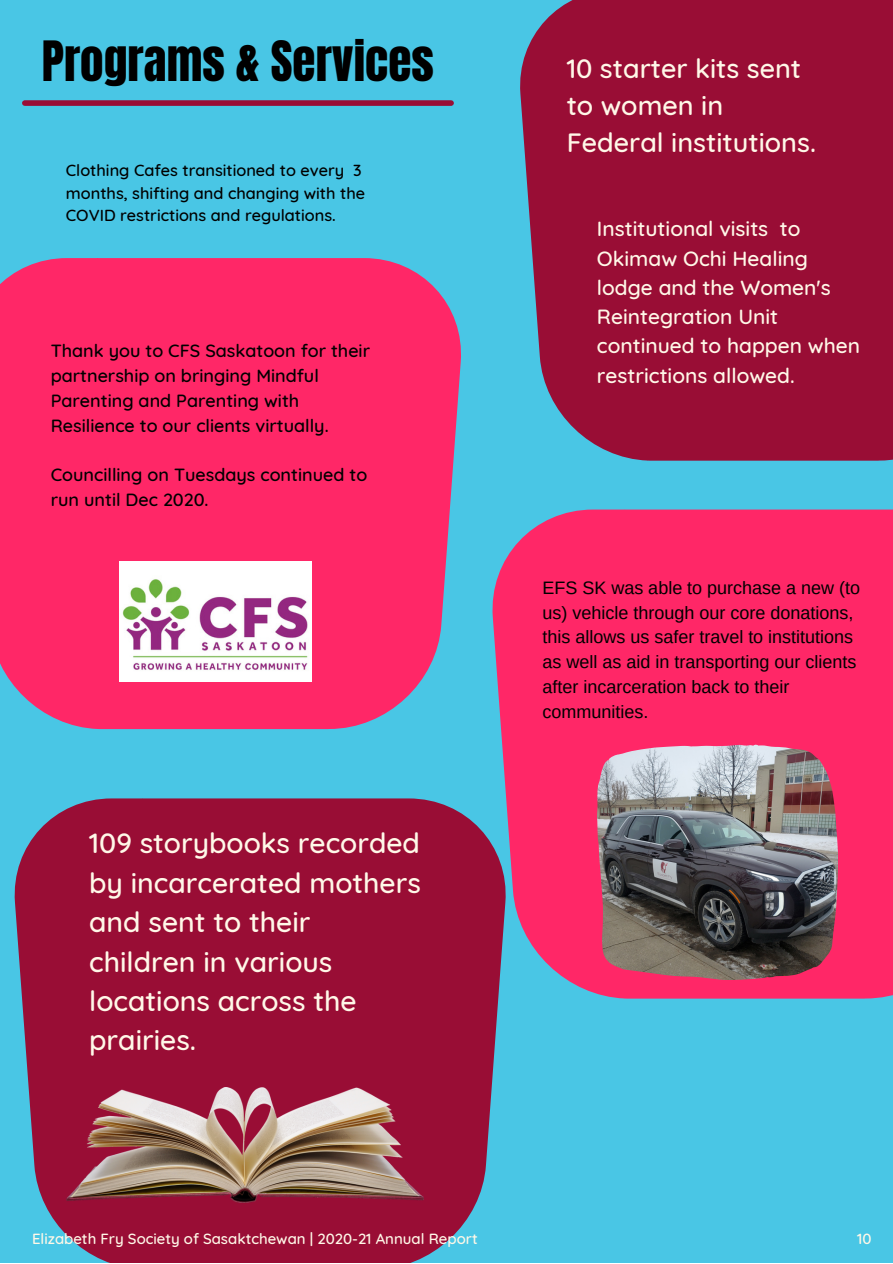
<style>
.page{position:relative;width:893px;height:1264px;background:#fff}
.page>*{position:absolute;margin:0;border:0;box-sizing:border-box;transform-origin:0 0}
.t1{font:47.25px "Anton";color:#000}
.t2{font:500 28.35px/39.3px "Quicksand";color:#fff8e8}
.t3{font:500 27px/37px "Quicksand";color:#fff8e8}
.t4{font:500 21px/29.2px "Quicksand";color:#fff8e8}
.t5{font:18px/24.8px "Arimo";color:#000}
.t6{font:500 18px/24.8px "Quicksand";color:#000}
.t7{font:500 16.35px/22.5px "Quicksand";color:#000}
.t8{font:500 15px "Quicksand";color:#fff8e8}
</style>
<div class="page">
<div style="left:0;top:0;width:892px;height:1262px;background:#49c6e5"></div>
<div style="left:25px;top:100px;width:426px;height:6px;background:#990d35"></div>
<svg style="left:15px;top:798px;width:484px;height:464px;background:#921c43"></svg>
<svg style="left:492px;top:509px;width:400px;height:489px;background:#f1316e"></svg>
<div style="left:0;top:258px;width:461px;height:471px;background:#ff2767"></div>
<div style="left:520px;top:0;width:372px;height:460px;background:#990d35"></div>
<img style="left:120px;top:562px;width:191px;height:119px">
<img style="left:597px;top:744px;width:240px;height:235px">
<img style="left:67px;top:1087px;width:356px;height:115px">
<h1 class="t1" style="left:42px;top:28px;width:393px">Programs &amp; Services</h1>
<p class="t7" style="left:66px;top:159px;width:301px">Clothing Cafes transitioned to every 3 months, shifting and changing with the<br>COVID restrictions and regulations.</p>
<p class="t6" style="left:51px;top:338px;width:321px">Thank you to CFS Saskatoon for their partnership on bringing Mindful Parenting and Parenting with Resilience to our clients virtually.</p>
<p class="t6" style="left:51px;top:462px;width:318px">Councilling on Tuesdays continued to run until Dec 2020.</p>
<h2 class="t2" style="left:89px;top:823px;width:333px">109 storybooks recorded by incarcerated mothers and sent to their children in various locations across the prairies.</h2>
<h3 class="t3" style="left:566px;top:49px;width:251px">10 starter kits sent to women in<br>Federal institutions.</h3>
<p class="t4" style="left:597px;top:214px;width:265px">Institutional visits to<br>Okimaw Ochi Healing lodge and the Women's<br>Reintegration Unit continued to happen when restrictions allowed.</p>
<p class="t5" style="left:542px;top:575px;width:319px">EFS SK was able to purchase a new (to us) vehicle through our core donations, this allows us safer travel to institutions as well as aid in transporting our clients after incarceration back to their communities.</p>
<p class="t8" style="left:32px;top:1228px;width:447px">Elizabeth Fry Society of Sasaktchewan | 2020-21 Annual Report</p>
<p class="t8" style="left:857px;top:1228px;width:16px">10</p>
</div>
